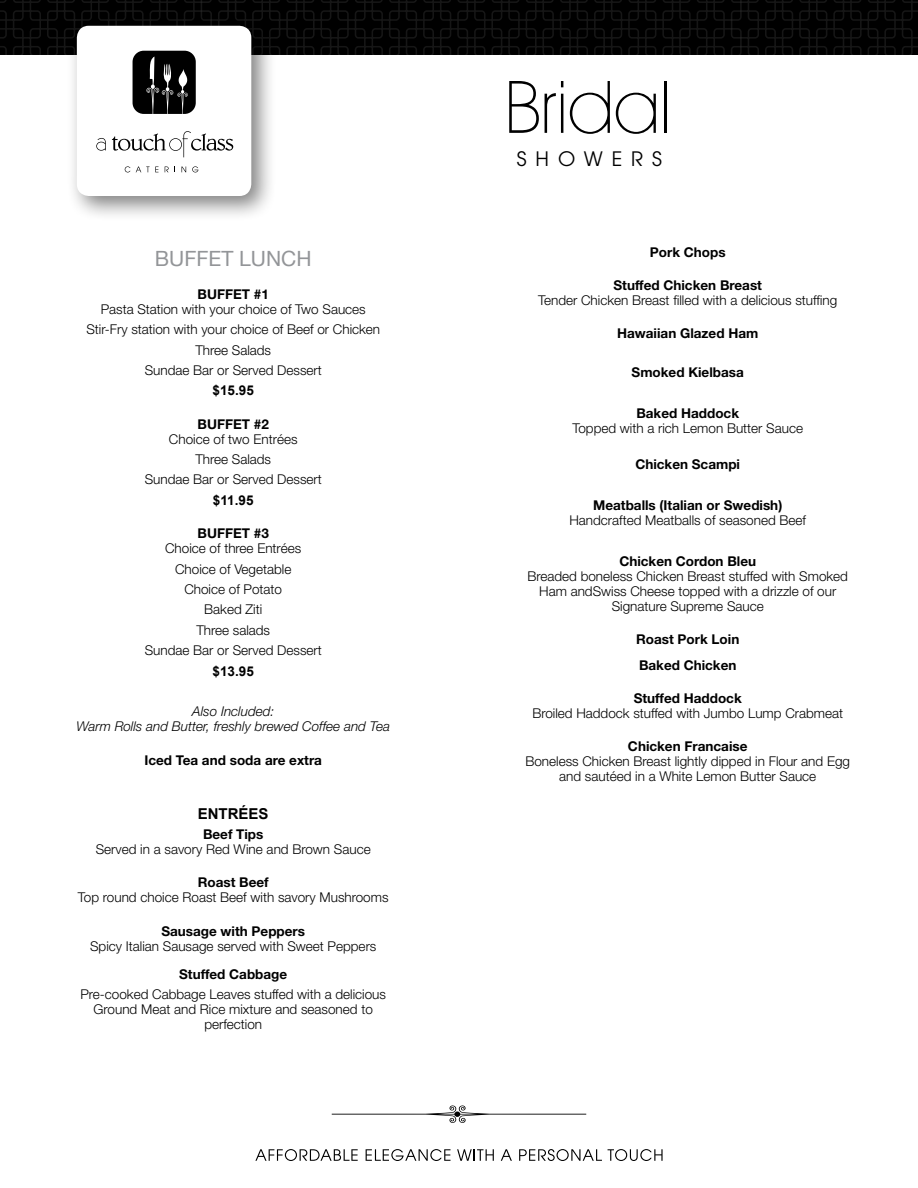
<style>
.page{position:relative;width:918px;height:1188px;background:#fff}
.page>*{position:absolute;margin:0;border:0;box-sizing:border-box;transform-origin:0 0}
.t1{font:200 72.9px "Avant Garde IT Cby BT";color:#000}
.t2{font:21px "Helvetica Neue";color:#939598}
.t3{font:19.8px "Avant Garde";letter-spacing:.45em;color:#000}
.t4{font:700 15px "Arial";color:#000}
.t5{font:300 13.5px/20.4px "Helvetica Neue";color:#000;text-align:center}
.t6{font:700 13.5px/25.8px "Helvetica Neue";color:#000}
.t7{font:italic 300 13.5px/15px "Helvetica Neue";color:#000;text-align:center}
.t8{font:700 13.5px "Arial";color:#000}
</style>
<div class="page">
<div style="left:65px;top:14px;width:211px;height:207px;background:#000;opacity:.5"></div>
<div style="left:77px;top:26px;width:174px;height:170px;background:#fff;border-radius:12px"></div>
<svg style="left:0;top:0;width:918px;height:114px"></svg>
<svg style="left:125px;top:166px;width:5px;height:6px"></svg>
<svg style="left:136px;top:167px;width:22px;height:5px"></svg>
<svg style="left:165px;top:167px;width:4px;height:5px"></svg>
<svg style="left:182px;top:167px;width:4px;height:5px"></svg>
<svg style="left:192px;top:166px;width:6px;height:6px"></svg>
<svg style="left:96px;top:138px;width:10px;height:13px"></svg>
<svg style="left:112px;top:131px;width:121px;height:26px"></svg>
<svg style="left:255px;top:1149px;width:103px;height:12px"></svg>
<svg style="left:366px;top:1149px;width:85px;height:12px"></svg>
<svg style="left:457px;top:1149px;width:37px;height:12px"></svg>
<svg style="left:501px;top:1149px;width:11px;height:12px"></svg>
<svg style="left:519px;top:1149px;width:83px;height:12px"></svg>
<svg style="left:608px;top:1149px;width:55px;height:12px"></svg>
<svg style="left:332px;top:1105px;width:254px;height:18px"></svg>
<h2 class="t2" style="left:155px;top:246px;width:158px">BUFFET LUNCH</h2>
<p class="t6" style="left:198px;top:281px;width:73px">BUFFET #1</p>
<p class="t5" style="left:86px;top:298px;width:295px">Pasta Station with your choice of Two Sauces Stir-Fry station with your choice of Beef or Chicken Three Salads<br>Sundae Bar or Served Dessert</p>
<p class="t8" style="left:213px;top:382px;width:43px">$15.95</p>
<p class="t6" style="left:198px;top:411px;width:73px">BUFFET #2</p>
<p class="t5" style="left:145px;top:428px;width:179px">Choice of two Entrées<br>Three Salads<br>Sundae Bar or Served Dessert</p>
<p class="t8" style="left:213px;top:491px;width:42px">$11.95</p>
<p class="t6" style="left:198px;top:520px;width:73px">BUFFET #3</p>
<p class="t5" style="left:145px;top:538px;width:179px">Choice of three Entrées<br>Choice of Vegetable<br>Choice of Potato<br>Baked Ziti<br>Three salads<br>Sundae Bar or Served Dessert</p>
<p class="t8" style="left:213px;top:662px;width:43px">$13.95</p>
<p class="t7" style="left:76px;top:704px;width:315px">Also Included:<br>Warm Rolls and Butter, freshly brewed Coffee and Tea</p>
<p class="t6" style="left:145px;top:747px;width:179px">Iced Tea and soda are extra</p>
<p class="t4" style="left:198px;top:804px;width:72px">ENTRÉES</p>
<p class="t6" style="left:203px;top:821px;width:62px">Beef Tips</p>
<p class="t5" style="left:96px;top:839px;width:276px">Served in a savory Red Wine and Brown Sauce</p>
<p class="t6" style="left:198px;top:869px;width:72px">Roast Beef</p>
<p class="t5" style="left:78px;top:887px;width:312px">Top round choice Roast Beef with savory Mushrooms</p>
<p class="t6" style="left:161px;top:918px;width:145px">Sausage with Peppers</p>
<p class="t5" style="left:90px;top:935px;width:288px">Spicy Italian Sausage served with Sweet Peppers</p>
<p class="t6" style="left:179px;top:961px;width:110px">Stuffed Cabbage</p>
<p class="t5" style="left:80px;top:986px;width:307px;line-height:15px">Pre-cooked Cabbage Leaves stuffed with a delicious<br>Ground Meat and Rice mixture and seasoned to perfection</p>
<h1 class="t1" style="left:504px;top:63px;width:169px">Bridal</h1>
<h3 class="t3" style="left:517px;top:147px;width:147px">SHOWERS</h3>
<p class="t6" style="left:650px;top:239px;width:77px">Pork Chops</p>
<p class="t6" style="left:613px;top:272px;width:150px">Stuffed Chicken Breast</p>
<p class="t5" style="left:538px;top:290px;width:301px">Tender Chicken Breast filled with a delicious stuffing</p>
<p class="t6" style="left:617px;top:320px;width:143px">Hawaiian Glazed Ham</p>
<p class="t6" style="left:632px;top:359px;width:114px">Smoked Kielbasa</p>
<p class="t6" style="left:636px;top:400px;width:104px">Baked Haddock</p>
<p class="t5" style="left:572px;top:417px;width:232px">Topped with a rich Lemon Butter Sauce</p>
<p class="t6" style="left:635px;top:451px;width:106px">Chicken Scampi</p>
<p class="t6" style="left:593px;top:492px;width:191px">Meatballs (Italian or Swedish)</p>
<p class="t5" style="left:569px;top:509px;width:238px">Handcrafted Meatballs of seasoned Beef</p>
<p class="t6" style="left:619px;top:548px;width:138px">Chicken Cordon Bleu</p>
<p class="t5" style="left:527px;top:568px;width:322px;line-height:15px">Breaded boneless Chicken Breast stuffed with Smoked<br>Ham andSwiss Cheese topped with a drizzle of our<br>Signature Supreme Sauce</p>
<p class="t6" style="left:636px;top:626px;width:105px">Roast Pork Loin<br>Baked Chicken</p>
<p class="t6" style="left:634px;top:685px;width:110px">Stuffed Haddock</p>
<p class="t5" style="left:532px;top:703px;width:312px">Broiled Haddock stuffed with Jumbo Lump Crabmeat</p>
<p class="t6" style="left:628px;top:733px;width:121px">Chicken Francaise</p>
<p class="t5" style="left:525px;top:754px;width:326px;line-height:15px">Boneless Chicken Breast lightly dipped in Flour and Egg and sautéed in a White Lemon Butter Sauce</p>
</div>
